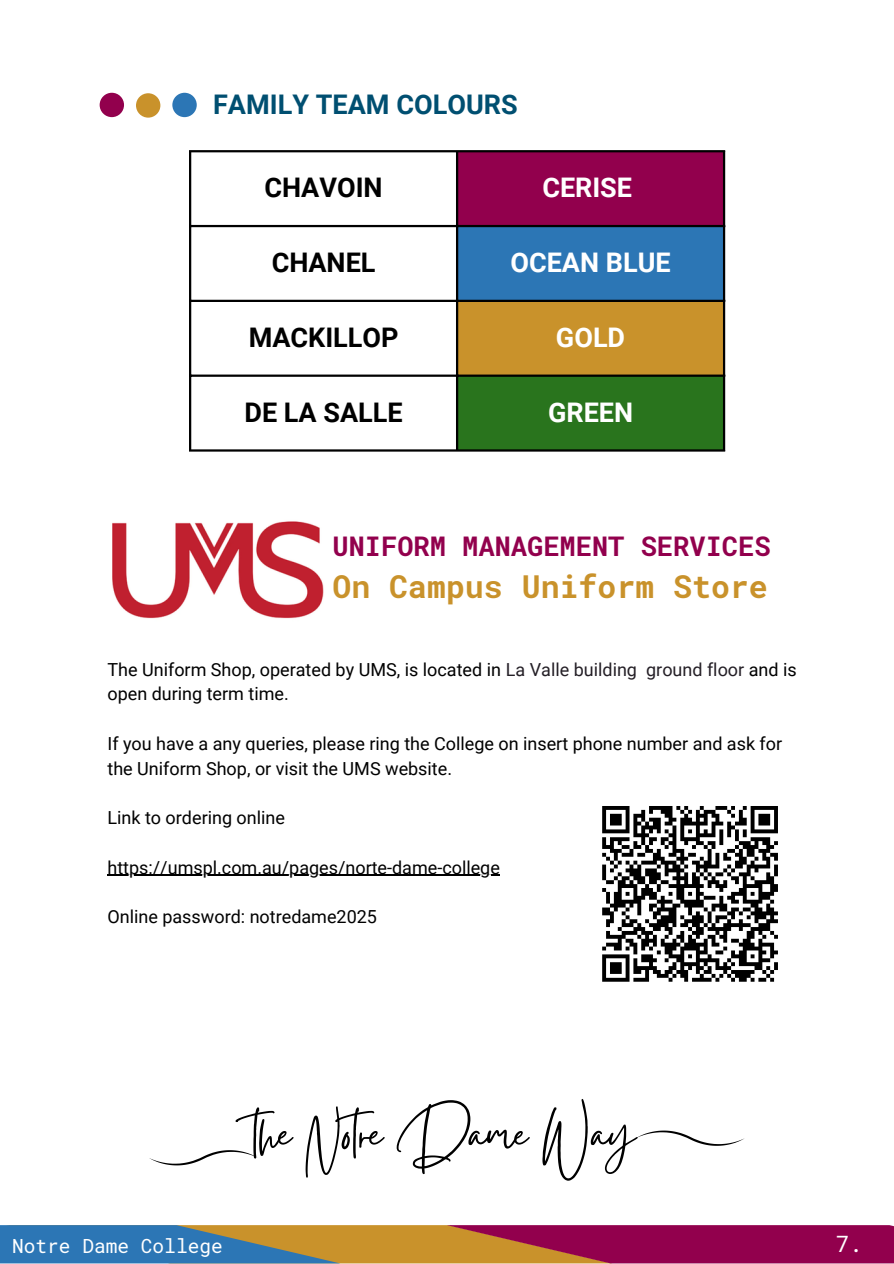
<style>
.page{position:relative;width:894px;height:1264px;background:#fff}
.page>*{position:absolute;margin:0;border:0;box-sizing:border-box;transform-origin:0 0}
.t1{font:60.45px "Gistesy";color:#000}
.t2{font:700 31.5px "Roboto Mono";color:#c9922b}
.t3{font:700 27px "Roboto";color:#000}
.t4{font:700 27px "Roboto Mono";color:#92004d}
.t5{font:700 27px "Roboto";color:#fff}
.t6{font:700 27px "Roboto";color:#004f71}
.t7{font:22.5px "Roboto Mono";color:#fff}
.t8{font:19.5px "Roboto Mono";color:#fff}
.t9{font:18px/24.8px "Roboto";color:#000}
.s1{color:#241f26}
</style>
<div class="page">
<img style="left:112px;top:521px;width:212px;height:98px">
<hr style="left:107px;top:874px;width:393px;height:1px;background:#000">
<svg style="left:6px;top:1225px;width:887px;height:38px;background:#864e60"></svg>
<svg style="left:636px;top:1130px;width:108px;height:15px"></svg>
<svg style="left:149px;top:1150px;width:108px;height:15px"></svg>
<svg style="left:602px;top:806px;width:176px;height:176px"></svg>
<div style="left:100px;top:93px;width:24px;height:24px;background:#92004d;border-radius:50%"></div>
<div style="left:136px;top:93px;width:24px;height:25px;background:#c9922b;border-radius:50%"></div>
<div style="left:172px;top:93px;width:25px;height:24px;background:#2c76b5;border-radius:50%"></div>
<div style="left:456px;top:151px;width:268px;height:75px;background:#92004d"></div>
<div style="left:456px;top:226px;width:268px;height:75px;background:#2c76b5"></div>
<div style="left:456px;top:300px;width:268px;height:76px;background:#c9922b"></div>
<div style="left:456px;top:375px;width:268px;height:76px;background:#29741d"></div>
<hr style="left:189px;top:152px;width:2px;height:297px;background:#000">
<hr style="left:456px;top:152px;width:2px;height:297px;background:#000">
<hr style="left:722px;top:152px;width:3px;height:297px;background:#000">
<hr style="left:189px;top:150px;width:536px;height:2px;background:#000">
<hr style="left:189px;top:225px;width:536px;height:2px;background:#000">
<hr style="left:189px;top:300px;width:536px;height:2px;background:#000">
<hr style="left:189px;top:374px;width:536px;height:3px;background:#000">
<hr style="left:189px;top:449px;width:536px;height:2px;background:#000">
<h4 class="t6" style="left:213px;top:89px;width:306px">FAMILY TEAM COLOURS</h4>
<h3 class="t3" style="left:264px;top:172px;width:120px">CHAVOIN</h3>
<h3 class="t5" style="left:542px;top:172px;width:91px">CERISE</h3>
<h3 class="t3" style="left:271px;top:247px;width:105px">CHANEL</h3>
<h3 class="t5" style="left:510px;top:247px;width:162px">OCEAN BLUE</h3>
<h3 class="t3" style="left:248px;top:322px;width:151px">MACKILLOP</h3>
<h3 class="t5" style="left:556px;top:322px;width:71px">GOLD</h3>
<h3 class="t3" style="left:244px;top:397px;width:160px">DE LA SALLE</h3>
<h3 class="t5" style="left:548px;top:397px;width:87px">GREEN</h3>
<h3 class="t4" style="left:332px;top:527px;width:439px">UNIFORM MANAGEMENT SERVICES</h3>
<h2 class="t2" style="left:332px;top:565px;width:437px">On Campus Uniform Store</h2>
<p class="t9" style="left:107px;top:657px;width:690px">The Uniform Shop, operated by UMS, is located in <span class="s1">La Valle building ground floor</span> and is open during term time.</p>
<p class="t9" style="left:107px;top:731px;width:676px">If you have a any queries, please ring the College on insert phone number and ask for the Uniform Shop, or visit the UMS website.</p>
<p class="t9" style="left:107px;top:805px;width:179px">Link to ordering online</p>
<p class="t9" style="left:107px;top:855px;width:394px">https://umspl.com.au/pages/norte-dame-college</p>
<p class="t9" style="left:107px;top:904px;width:271px">Online password: notredame2025</p>
<p class="t1" style="left:252px;top:1091px;width:384px">t NotDame Way</p>
<p class="t1" style="left:259px;top:1091px;width:33px">he</p>
<p class="t1" style="left:359px;top:1091px;width:24px">re</p>
<p class="t8" style="left:12px;top:1232px;width:212px">Notre Dame College</p>
<p class="t7" style="left:835px;top:1228px;width:28px">7.</p>
</div>
